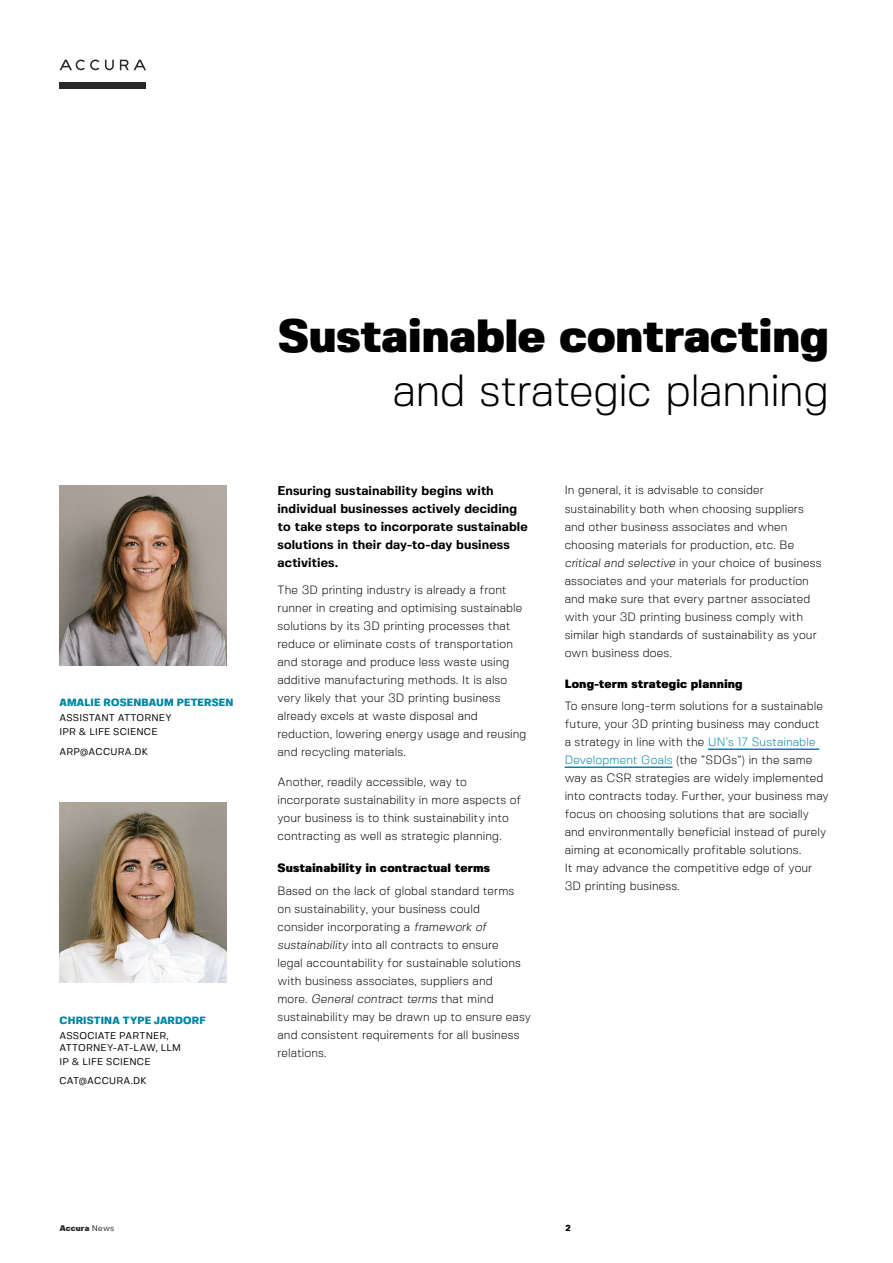
<style>
.page{position:relative;width:893px;height:1263px;background:#fff}
.page>*{position:absolute;margin:0;border:0;box-sizing:border-box;transform-origin:0 0}
.t1{font:900 46.5px "Fivo Sans";letter-spacing:-.01em;color:#000}
.t2{font:300 45px "Fivo Sans";letter-spacing:-.015em;color:#000}
.t3{font:700 12.75px/18px "Fivo Sans";letter-spacing:.005em;color:#000}
.t4{font:300 12px/18px "Fivo Sans";letter-spacing:.01em;color:#000}
.t5{font:900 12px "Fivo Sans";letter-spacing:.01em;color:#000}
.t6{font:800 10.5px "Fivo Sans";letter-spacing:.015em;color:#0086a1}
.t7{font:9.75px/11.7px "Fivo Sans";letter-spacing:.015em;color:#000}
.t8{font:900 8.7px "Fivo Sans";color:#000}
.t9{font:900 8.25px "Fivo Sans";letter-spacing:.015em;color:#282827}
.s1{font-style:italic}
.s2{color:#0086a1}
.s3{font-weight:400}
</style>
<div class="page">
<div style="left:60px;top:82px;width:86px;height:6px;background:#282827"></div>
<svg style="left:105px;top:60px;width:9px;height:10px"></svg>
<svg style="left:120px;top:60px;width:26px;height:10px"></svg>
<svg style="left:60px;top:60px;width:39px;height:10px"></svg>
<hr style="left:708px;top:748px;width:111px;height:2px;background:#0086a1">
<hr style="left:565px;top:766px;width:107px;height:2px;background:#0086a1">
<img style="left:60px;top:803px;width:167px;height:180px">
<img style="left:60px;top:485px;width:167px;height:181px">
<h1 class="t1" style="left:278px;top:307px;width:553px">Sustainable contracting</h1>
<p class="t6" style="left:60px;top:696px;width:175px">AMALIE ROSENBAUM PETERSEN</p>
<p class="t7" style="left:60px;top:710px;width:114px;line-height:13.8px">ASSISTANT ATTORNEY<br>IPR &amp; LIFE SCIENCE</p>
<p class="t7" style="left:60px;top:745px;width:90px">ARP@ACCURA.DK</p>
<p class="t6" style="left:60px;top:1014px;width:148px">CHRISTINA TYPE JARDORF</p>
<p class="t7" style="left:60px;top:1030px;width:123px">ASSOCIATE PARTNER,<br>ATTORNEY-AT-LAW, LLM</p>
<p class="t7" style="left:60px;top:1051px;width:92px;line-height:19.8px">IP &amp; LIFE SCIENCE<br>CAT@ACCURA.DK</p>
<h2 class="t2" style="left:392px;top:363px;width:438px">and strategic planning</h2>
<p class="t3" style="left:277px;top:481px;width:252px">Ensuring sustainability begins with individual businesses actively deciding to take steps to incorporate sustainable solutions in their day-to-day business activities.</p>
<p class="t4" style="left:277px;top:580px;width:251px">The 3D printing industry is already a front runner in creating and optimising sustainable solutions by its 3D printing processes that reduce or eliminate costs of transportation and storage and produce less waste using additive manufacturing methods. It is also very likely that your 3D printing business already excels at waste disposal and reduction, lowering energy usage and reusing and recycling materials.</p>
<p class="t4" style="left:277px;top:773px;width:245px">Another, readily accessible, way to incorporate sustainability in more aspects of your business is to think sustainability into contracting as well as strategic planning.</p>
<p class="t5" style="left:277px;top:861px;width:214px">Sustainability in contractual terms</p>
<p class="t4" style="left:277px;top:881px;width:255px">Based on the lack of global standard terms<br>on sustainability, your business could<br>consider incorporating a <span class="s1">framework of sustainability</span> into all contracts to ensure<br>legal accountability for sustainable solutions with business associates, suppliers and<br>more. <span class="s1">General contract terms</span> that mind sustainability may be drawn up to ensure easy and consistent requirements for all business relations.</p>
<p class="t4" style="left:565px;top:481px;width:259px">In general, it is advisable to consider sustainability both when choosing suppliers and other business associates and when choosing materials for production, etc. Be <span class="s1">critical and selective</span> in your choice of business associates and your materials for production and make sure that every partner associated with your 3D printing business comply with similar high standards of sustainability as your own business does.</p>
<p class="t5" style="left:565px;top:676px;width:180px">Long-term strategic planning</p>
<p class="t4" style="left:565px;top:697px;width:265px">To ensure long-term solutions for a sustainable future, your 3D printing business may conduct a strategy in line with the <span class="s2">UN’s 17 Sustainable Development Goals</span> (the ”SDGs”) in the same way as CSR strategies are widely implemented into contracts today. Further, your business may focus on choosing solutions that are socially and environmentally beneficial instead of purely aiming at economically profitable solutions.<br>It may advance the competitive edge of your 3D printing business.</p>
<p class="t9" style="left:60px;top:1223px;width:56px">Accura <span class="s3">News</span></p>
<p class="t8" style="left:566px;top:1223px;width:7px">2</p>
</div>
